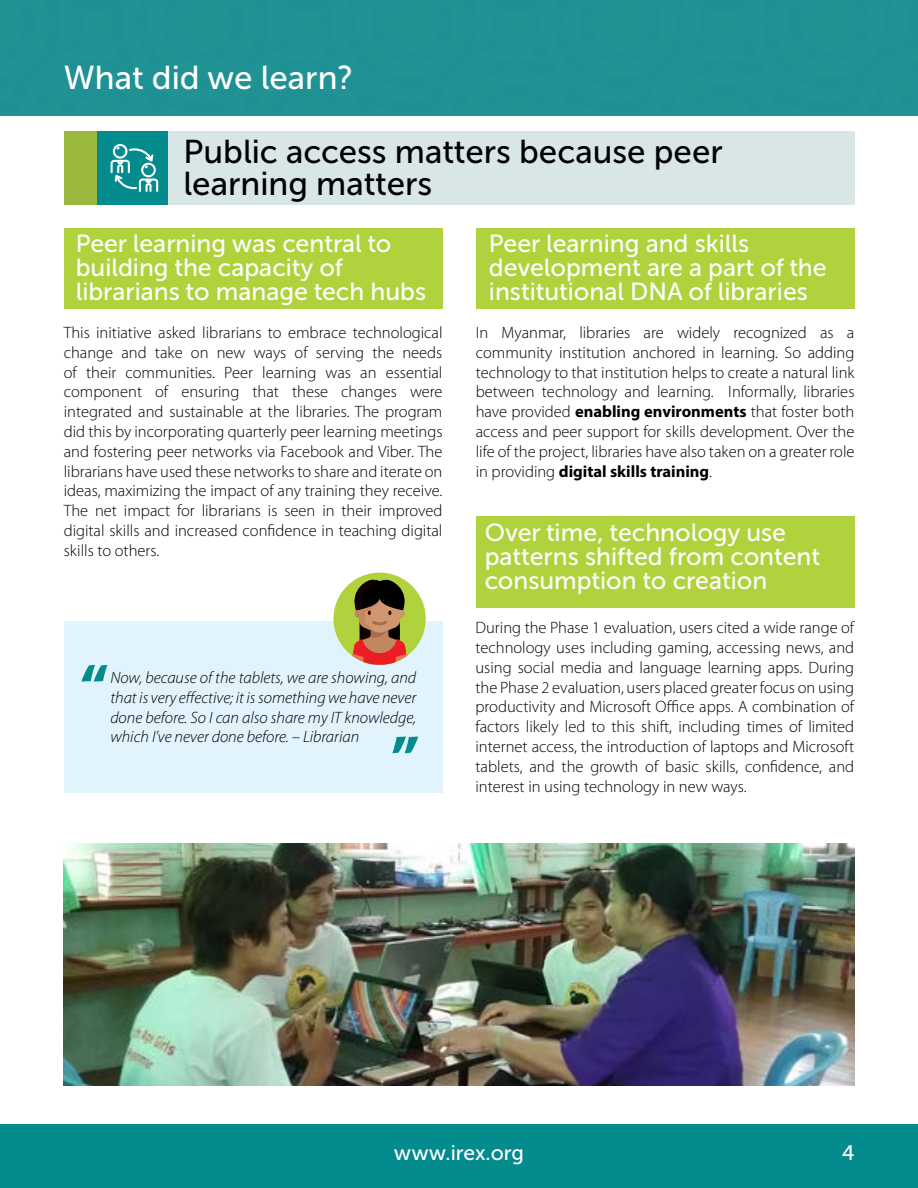
<style>
.page{position:relative;width:918px;height:1188px;background:#fff}
.page>*{position:absolute;margin:0;border:0;box-sizing:border-box;transform-origin:0 0}
.t1{font:33px/31.5px "Museo Sans Cyrl 500";color:#000}
.t2{font:33px "Museo Sans Cyrl 500";color:#fff}
.t3{font:24.75px/24px "Museo Sans Cyrl 500";color:#fff}
.t4{font:21px "Museo Sans Cyrl 500";color:#fff}
.t5{font:300 16.5px/19.8px "Myriad Pro";color:#000;text-align:justify}
.t6{font:italic 300 16.5px/19.8px "Myriad Pro";color:#000;text-align:justify}
.s1{font-weight:700}
</style>
<div class="page">
<div style="left:0;top:1124px;width:918px;height:64px;background:#038b8e"></div>
<div style="left:0;top:0;width:918px;height:116px;background:#219294"></div>
<div style="left:112px;top:131px;width:742px;height:74px;background:#d8e7e6"></div>
<div style="left:64px;top:131px;width:103px;height:74px;background:#038b8e"></div>
<div style="left:64px;top:131px;width:32px;height:74px;background:#99b83c"></div>
<div style="left:64px;top:228px;width:378px;height:81px;background:#b0d23d"></div>
<div style="left:476px;top:228px;width:378px;height:81px;background:#b0d23d"></div>
<div style="left:476px;top:516px;width:378px;height:92px;background:#b0d23d"></div>
<svg style="left:111px;top:144px;width:47px;height:48px"></svg>
<div style="left:64px;top:621px;width:378px;height:171px;background:#e1f4fd"></div>
<svg style="left:81px;top:665px;width:26px;height:17px"></svg>
<svg style="left:392px;top:737px;width:26px;height:16px"></svg>
<div style="left:333px;top:573px;width:93px;height:92px;background:#b0d23d;border-radius:50%"></div>
<svg style="left:349px;top:580px;width:61px;height:85px"></svg>
<img style="left:64px;top:844px;width:790px;height:241px">
<h1 class="t2" style="left:64px;top:59px;width:290px">What did we learn?</h1>
<h1 class="t1" style="left:183px;top:136px;width:541px">Public access matters because peer learning matters</h1>
<h2 class="t3" style="left:76px;top:232px;width:352px">Peer learning was central to building the capacity of librarians to manage tech hubs</h2>
<h2 class="t3" style="left:489px;top:232px;width:339px">Peer learning and skills development are a part of the institutional DNA of libraries</h2>
<p class="t5" style="left:64px;top:323px;width:380px">This initiative asked librarians to embrace technological change and take on new ways of serving the needs of their communities. Peer learning was an essential component of ensuring that these changes were integrated and sustainable at the libraries. The program did this by incorporating quarterly peer learning meetings and fostering peer networks via Facebook and Viber. The librarians have used these networks to share and iterate on ideas, maximizing the impact of any training they receive.<br>The net impact for librarians is seen in their improved digital skills and increased confidence in teaching digital skills to others.</p>
<p class="t5" style="left:476px;top:323px;width:380px">In Myanmar, libraries are widely recognized as a community institution anchored in learning. So adding technology to that institution helps to create a natural link between technology and learning. Informally, libraries have provided <span class="s1">enabling environments</span> that foster both access and peer support for skills development. Over the life of the project, libraries have also taken on a greater role in providing <span class="s1">digital skills training</span>.</p>
<h2 class="t3" style="left:485px;top:520px;width:337px">Over time, technology use patterns shifted from content consumption to creation</h2>
<p class="t6" style="left:110px;top:668px;width:307px">Now, because of the tablets, we are showing, and that is very effective; it is something we have never done before. So I can also share my IT knowledge, which I’ve never done before. – Librarian</p>
<p class="t5" style="left:476px;top:618px;width:380px">During the Phase 1 evaluation, users cited a wide range of technology uses including gaming, accessing news, and using social media and language learning apps. During the Phase 2 evaluation, users placed greater focus on using productivity and Microsoft Office apps. A combination of factors likely led to this shift, including times of limited internet access, the introduction of laptops and Microsoft tablets, and the growth of basic skills, confidence, and interest in using technology in new ways.</p>
<p class="t4" style="left:394px;top:1142px;width:132px">www.irex.org</p>
<p class="t4" style="left:842px;top:1142px;width:14px">4</p>
</div>
